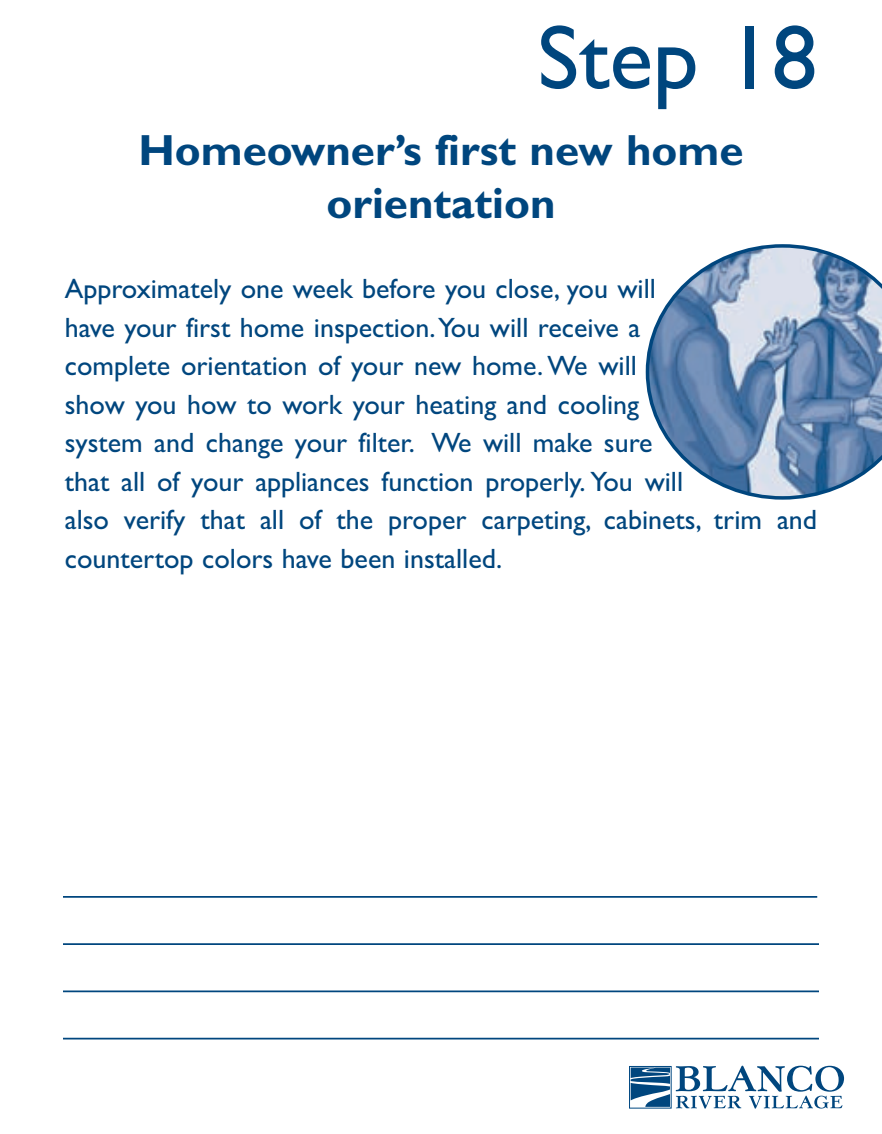
<style>
.page{position:relative;width:882px;height:1134px;background:#fff}
.page>*{position:absolute;margin:0;border:0;box-sizing:border-box;transform-origin:0 0}
.t1{font:91px "Gill Sans";color:#00467e}
.t2{font:700 43.75px/52.5px "Gill Sans";color:#00467e;text-align:center}
.t3{font:28px/38.5px "Gill Sans";color:#00467e}
</style>
<div class="page">
<hr style="left:63px;top:896px;width:754px;height:2px;background:#00467e">
<hr style="left:63px;top:943px;width:756px;height:2px;background:#00467e">
<hr style="left:63px;top:990px;width:756px;height:2px;background:#00467e">
<hr style="left:63px;top:1038px;width:756px;height:2px;background:#00467e">
<svg style="left:646px;top:244px;width:236px;height:256px"></svg>
<div style="left:629px;top:1066px;width:42px;height:42px;border:1px solid #014882"></div>
<svg style="left:676px;top:1066px;width:168px;height:43px"></svg>
<svg style="left:631px;top:1067px;width:39px;height:40px"></svg>
<h1 class="t1" style="left:537px;top:26px;width:281px">Step 18</h1>
<h2 class="t2" style="left:138px;top:129px;width:607px">Homeowner’s first new home orientation</h2>
<p class="t3" style="left:65px;top:273px;width:754px">Approximately one week before you close, you will<br>have your first home inspection.You will receive a<br>complete orientation of your new home. We will<br>show you how to work your heating and cooling<br>system and change your filter. We will make sure<br>that all of your appliances function properly. You will<br>also verify that all of the proper carpeting, cabinets, trim and countertop colors have been installed.</p>
</div>
